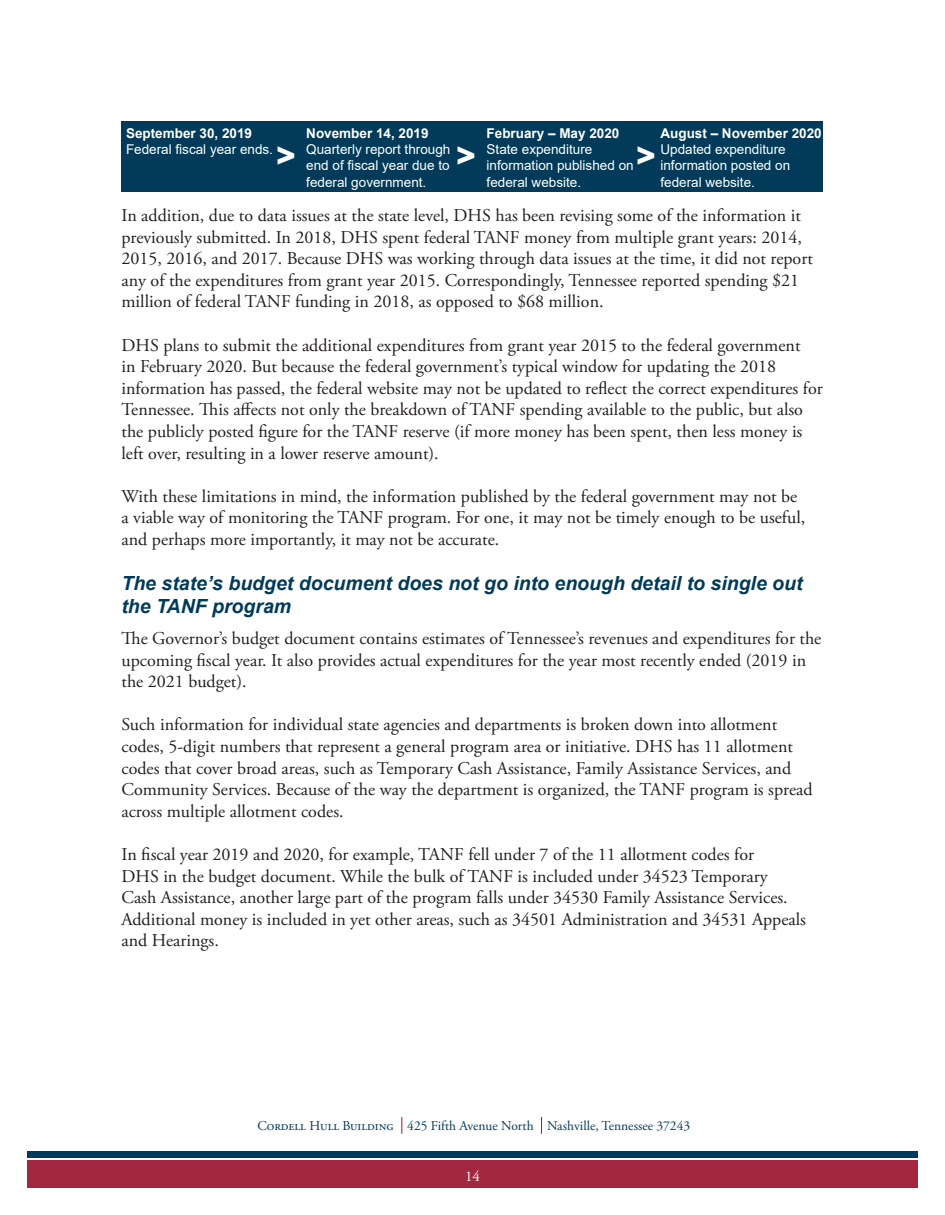
<style>
.page{position:relative;width:945px;height:1215px;background:#fff}
.page>*{position:absolute;margin:0;border:0;box-sizing:border-box;transform-origin:0 0}
.t1{font:900 30px "Arial";color:#fff}
.t2{font:italic 700 19.5px/23.4px "Arial";color:#013b59}
.t3{font:18px/21.6px "Adobe Garamond Pro";color:#231f20}
.t4{font:15px "Adobe Garamond Pro";color:#fff}
.t5{font:13.5px/16.2px "Arial";color:#fff}
.t6{font:700 13.5px "Arial";color:#fff}
.t7{font:13.5px "Adobe Garamond Pro";color:#003a5d}
</style>
<div class="page">
<div style="left:27px;top:1161px;width:891px;height:27px;background:#a22842"></div>
<div style="left:27px;top:1151px;width:891px;height:7px;background:#003a5d"></div>
<svg style="left:541px;top:1117px;width:1px;height:17px"></svg>
<svg style="left:401px;top:1117px;width:1px;height:17px"></svg>
<div style="left:122px;top:122px;width:702px;height:70px;background:#013b59"></div>
<p class="t6" style="left:487px;top:124px;width:134px">February – May 2020</p>
<p class="t5" style="left:487px;top:141px;width:149px">State expenditure information published on federal website.</p>
<p class="t6" style="left:660px;top:124px;width:163px">August – November 2020</p>
<p class="t5" style="left:660px;top:141px;width:131px">Updated expenditure information posted on federal website.</p>
<p class="t6" style="left:126px;top:124px;width:128px">September 30, 2019</p>
<p class="t5" style="left:126px;top:141px;width:149px">Federal fiscal year ends.</p>
<p class="t6" style="left:306px;top:124px;width:124px">November 14, 2019</p>
<p class="t5" style="left:306px;top:141px;width:146px;text-align:justify">Quarterly report through end of fiscal year due to federal government.</p>
<h1 class="t1" style="left:276px;top:134px;width:21px">&gt;</h1>
<h1 class="t1" style="left:456px;top:134px;width:21px">&gt;</h1>
<h1 class="t1" style="left:636px;top:134px;width:21px">&gt;</h1>
<p class="t3" style="left:122px;top:205px;width:693px">In addition, due to data issues at the state level, DHS has been revising some of the information it previously submitted. In 2018, DHS spent federal TANF money from multiple grant years: 2014, 2015, 2016, and 2017. Because DHS was working through data issues at the time, it did not report any of the expenditures from grant year 2015. Correspondingly, Tennessee reported spending $21 million of federal TANF funding in 2018, as opposed to $68 million.</p>
<p class="t3" style="left:122px;top:335px;width:703px">DHS plans to submit the additional expenditures from grant year 2015 to the federal government<br>in February 2020. But because the federal government’s typical window for updating the 2018 information has passed, the federal website may not be updated to reflect the correct expenditures for Tennessee. This affects not only the breakdown of TANF spending available to the public, but also the publicly posted figure for the TANF reserve (if more money has been spent, then less money is left over, resulting in a lower reserve amount).</p>
<p class="t3" style="left:122px;top:486px;width:685px">With these limitations in mind, the information published by the federal government may not be a viable way of monitoring the TANF program. For one, it may not be timely enough to be useful, and perhaps more importantly, it may not be accurate.</p>
<p class="t2" style="left:122px;top:572px;width:683px">The state’s budget document does not go into enough detail to single out the TANF program</p>
<p class="t3" style="left:122px;top:628px;width:701px">The Governor’s budget document contains estimates of Tennessee’s revenues and expenditures for the upcoming fiscal year. It also provides actual expenditures for the year most recently ended (2019 in the 2021 budget).</p>
<p class="t3" style="left:122px;top:714px;width:693px">Such information for individual state agencies and departments is broken down into allotment codes, 5-digit numbers that represent a general program area or initiative. DHS has 11 allotment codes that cover broad areas, such as Temporary Cash Assistance, Family Assistance Services, and Community Services. Because of the way the department is organized, the TANF program is spread across multiple allotment codes.</p>
<p class="t3" style="left:122px;top:844px;width:686px">In fiscal year 2019 and 2020, for example, TANF fell under 7 of the 11 allotment codes for<br>DHS in the budget document. While the bulk of TANF is included under 34523 Temporary Cash Assistance, another large part of the program falls under 34530 Family Assistance Services.<br>Additional money is included in yet other areas, such as 34501 Administration and 34531 Appeals and Hearings.</p>
<p class="t7" style="left:257px;top:1118px;width:434px">Cordell Hull Building 425 Fifth Avenue North Nashville, Tennessee 37243</p>
<p class="t4" style="left:465px;top:1167px;width:16px">14</p>
</div>
